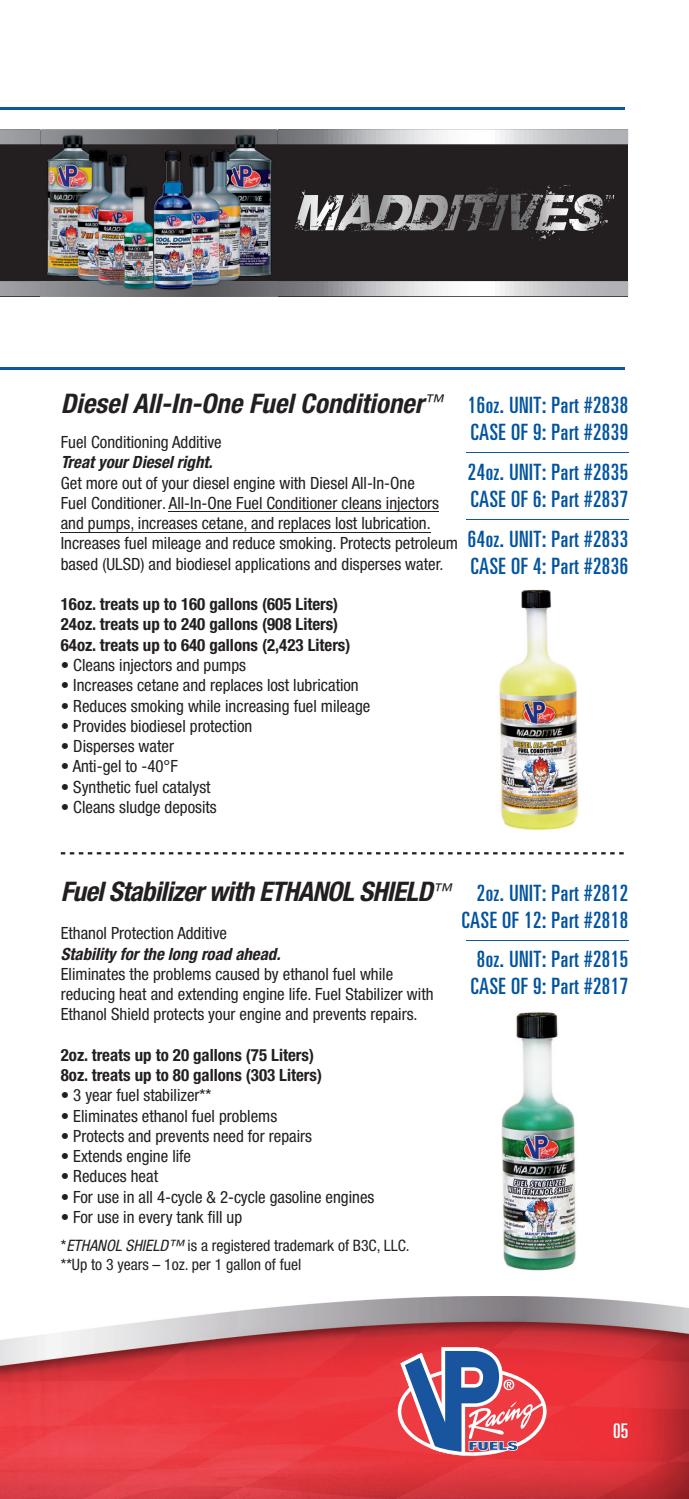
<style>
.page{position:relative;width:689px;height:1499px;background:#fff}
.page>*{position:absolute;margin:0;border:0;box-sizing:border-box;transform-origin:0 0}
.t1{font:italic 700 condensed 27px "Helvetica Neue LT Std";letter-spacing:-.025em;color:#231f20}
.t2{font:italic 700 condensed 27px "Helvetica Neue LT Std";color:#231f20}
.t3{font:ultra-condensed 22.5px/27px "Univers";letter-spacing:.025em;color:#0153a0}
.t4{font:ultra-condensed 20.25px "Univers";color:#fff}
.t5{font:condensed 16.88px/20.2px "Helvetica Neue LT Std";color:#231f20}
.t6{font:700 condensed 16.88px/20.2px "Helvetica Neue LT Std";color:#231f20}
.t7{font:italic 700 condensed 16.88px "Helvetica Neue LT Std";color:#231f20}
.t8{font:condensed 15.75px/18.9px "Helvetica Neue LT Std";color:#231f20}
.s1{font-style:italic}
</style>
<div class="page">
<div style="left:0;top:129px;width:628px;height:167px;background:#231f20"></div>
<svg style="left:0;top:129px;width:628px;height:15px"></svg>
<svg style="left:0;top:281px;width:628px;height:15px"></svg>
<hr style="left:0;top:367px;width:624px;height:2px;background:#0b58a1">
<img style="left:501px;top:1012px;width:75px;height:259px">
<img style="left:325px;top:589px;width:299px;height:266px">
<svg style="left:61px;top:852px;width:562px;height:2px"></svg>
<hr style="left:466px;top:452px;width:162px;height:1px;background:#0b58a1">
<hr style="left:466px;top:519px;width:162px;height:1px;background:#0b58a1">
<hr style="left:466px;top:940px;width:162px;height:1px;background:#0b58a1">
<img style="left:0;top:1296px;width:688px;height:202px">
<svg style="left:397px;top:1347px;width:149px;height:108px"></svg>
<hr style="left:0;top:108px;width:625px;height:2px;background:#0b58a1">
<svg style="left:307px;top:187px;width:202px;height:45px"></svg>
<img style="left:40px;top:129px;width:237px;height:167px">
<svg style="left:517px;top:185px;width:97px;height:55px"></svg>
<hr style="left:169px;top:511px;width:270px;height:1px;background:#231f20">
<hr style="left:61px;top:531px;width:369px;height:1px;background:#231f20">
<h1 class="t2" style="left:61px;top:393px;width:383px">Diesel All-In-One Fuel Conditioner<sup>™</sup></h1>
<p class="t5" style="left:61px;top:434px;width:162px">Fuel Conditioning Additive</p>
<p class="t7" style="left:61px;top:456px;width:153px">Treat your Diesel right.</p>
<p class="t5" style="left:61px;top:474px;width:399px">Get more out of your diesel engine with Diesel All-In-One<br>Fuel Conditioner. All-In-One Fuel Conditioner cleans injectors and pumps, increases cetane, and replaces lost lubrication.<br>Increases fuel mileage and reduce smoking. Protects petroleum based (ULSD) and biodiesel applications and disperses water.</p>
<p class="t6" style="left:61px;top:596px;width:291px">16oz. treats up to 160 gallons (605 Liters)<br>24oz. treats up to 240 gallons (908 Liters)<br>64oz. treats up to 640 gallons (2,423 Liters)</p>
<p class="t5" style="left:61px;top:656px;width:187px">• Cleans injectors and pumps</p>
<p class="t5" style="left:61px;top:677px;width:299px">• Increases cetane and replaces lost lubrication</p>
<p class="t5" style="left:61px;top:697px;width:311px">• Reduces smoking while increasing fuel mileage</p>
<p class="t5" style="left:61px;top:717px;width:193px">• Provides biodiesel protection</p>
<p class="t5" style="left:61px;top:737px;width:115px">• Disperses water</p>
<p class="t5" style="left:61px;top:758px;width:118px">• Anti-gel to -40°F</p>
<p class="t5" style="left:61px;top:778px;width:151px">• Synthetic fuel catalyst</p>
<p class="t5" style="left:61px;top:798px;width:157px">• Cleans sludge deposits</p>
<h2 class="t3" style="left:468px;top:393px;width:162px">16oz. UNIT: Part #2838<br>CASE OF 9: Part #2839</h2>
<h2 class="t3" style="left:468px;top:460px;width:162px">24oz. UNIT: Part #2835<br>CASE OF 6: Part #2837</h2>
<h2 class="t3" style="left:468px;top:527px;width:162px">64oz. UNIT: Part #2833<br>CASE OF 4: Part #2836</h2>
<h1 class="t1" style="left:61px;top:882px;width:392px">Fuel Stabilizer with ETHANOL SHIELD<sup>™</sup></h1>
<p class="t5" style="left:61px;top:925px;width:168px">Ethanol Protection Additive</p>
<p class="t7" style="left:61px;top:947px;width:221px">Stability for the long road ahead.</p>
<p class="t5" style="left:61px;top:965px;width:374px">Eliminates the problems caused by ethanol fuel while reducing heat and extending engine life. Fuel Stabilizer with<br>Ethanol Shield protects your engine and prevents repairs.</p>
<p class="t6" style="left:61px;top:1046px;width:263px">2oz. treats up to 20 gallons (75 Liters)<br>8oz. treats up to 80 gallons (303 Liters)</p>
<p class="t5" style="left:61px;top:1087px;width:152px">• 3 year fuel stabilizer**</p>
<p class="t5" style="left:61px;top:1107px;width:218px">• Eliminates ethanol fuel problems</p>
<p class="t5" style="left:61px;top:1127px;width:253px">• Protects and prevents need for repairs</p>
<p class="t5" style="left:61px;top:1147px;width:132px">• Extends engine life</p>
<p class="t5" style="left:61px;top:1168px;width:99px">• Reduces heat</p>
<p class="t5" style="left:61px;top:1188px;width:315px">• For use in all 4-cycle &amp; 2-cycle gasoline engines</p>
<p class="t5" style="left:61px;top:1208px;width:183px">• For use in every tank fill up</p>
<p class="t8" style="left:61px;top:1237px;width:350px">*<span class="s1">ETHANOL SHIELD™</span> is a registered trademark of B3C, LLC. **Up to 3 years – 1oz. per 1 gallon of fuel</p>
<h2 class="t3" style="left:461px;top:882px;width:168px;text-align:right">2oz. UNIT: Part #2812<br>CASE OF 12: Part #2818</h2>
<h2 class="t3" style="left:470px;top:947px;width:159px">8oz. UNIT: Part #2815<br>CASE OF 9: Part #2817</h2>
<p class="t4" style="left:613px;top:1423px;width:17px">05</p>
</div>
